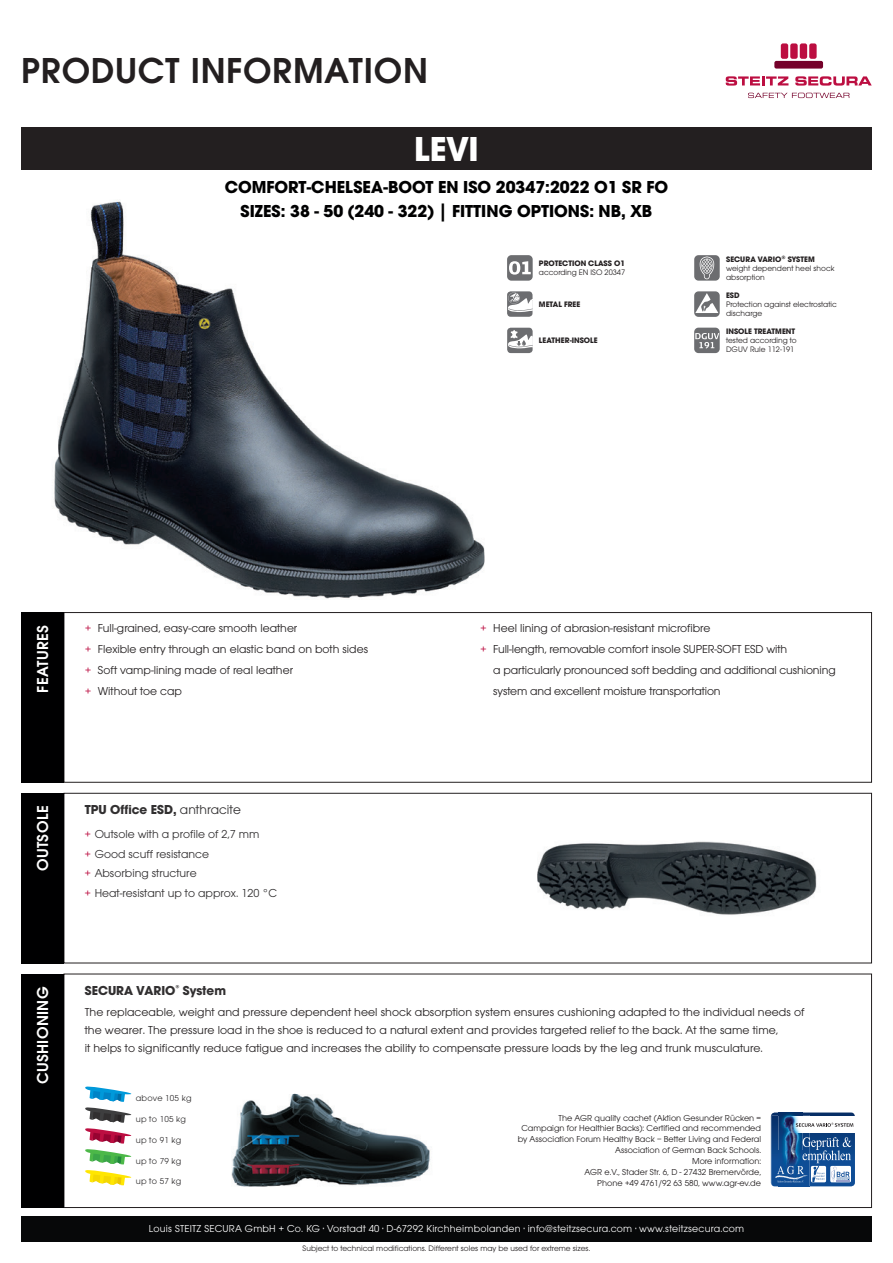
<style>
.page{position:relative;width:893px;height:1263px;background:#fff}
.page>*{position:absolute;margin:0;border:0;box-sizing:border-box;transform-origin:0 0}
.t1{font:600 37.5px "Avant Gard Goth EF";letter-spacing:.02em;color:#231f20}
.t2{font:700 36px "Avant Gard Goth EF";color:#fff}
.t3{font:700 18px/24px "Avant Gard Goth EF";color:#000001;text-align:center}
.t4{font:600 16.5px "Avant Gard Goth EF";letter-spacing:.02em;color:#fff}
.t5{font:700 13.5px "Avant Gard Goth EF";color:#312f30}
.t6{font:12px/21px "Avant Gard Goth EF";letter-spacing:.005em;color:#231f20}
.t7{font:12px/19.5px "Avant Gard Goth EF";color:#312f30}
.t8{font:12px/21px "Avant Gard Goth EF";color:#bc0e41;text-align:justify}
.t9{font:10.5px "Avant Gard Goth EF";letter-spacing:.02em;color:#fff}
.t10{font:9px/10.8px "Avant Gard Goth EF";color:#231f20;text-align:right}
.t11{font:9px "Avant Gard Goth EF";letter-spacing:.02em;color:#312f30}
.t12{font:8.25px/9px "Avant Gard Goth EF";color:#231f20}
.t13{font:700 8.25px "Avant Gard Goth EF";color:#231f20}
.s1{font-weight:400}
.s2{color:#bc0e41}
</style>
<div class="page">
<div style="left:64px;top:612px;width:808px;height:170px;border:1px solid #231f20"></div>
<div style="left:64px;top:793px;width:808px;height:170px;border:1px solid #231f20"></div>
<div style="left:64px;top:974px;width:808px;height:234px;border:1px solid #231f20"></div>
<div style="left:21px;top:1216px;width:851px;height:26px;background:#070809"></div>
<svg style="left:726px;top:76px;width:62px;height:10px"></svg>
<svg style="left:795px;top:76px;width:77px;height:10px"></svg>
<div style="left:774px;top:61px;width:49px;height:8px;background:#75012a;border-radius:2px"></div>
<div style="left:781px;top:43px;width:7px;height:16px;background:#bc0e41;border-radius:2px"></div>
<div style="left:790px;top:43px;width:8px;height:16px;background:#bc0e41;border-radius:2px"></div>
<div style="left:800px;top:43px;width:7px;height:16px;background:#bc0e41;border-radius:2px"></div>
<div style="left:809px;top:43px;width:8px;height:16px;background:#bc0e41;border-radius:2px"></div>
<svg style="left:748px;top:93px;width:101px;height:5px"></svg>
<div style="left:21px;top:128px;width:851px;height:42px;background:#231f20"></div>
<div style="left:21px;top:612px;width:43px;height:170px;background:#000001"></div>
<div style="left:21px;top:793px;width:43px;height:170px;background:#000001"></div>
<div style="left:21px;top:974px;width:43px;height:234px;background:#000001"></div>
<img style="left:54px;top:201px;width:462px;height:398px">
<svg style="left:85px;top:1086px;width:46px;height:100px"></svg>
<img style="left:231px;top:1093px;width:200px;height:94px">
<svg style="left:771px;top:1112px;width:84px;height:75px"></svg>
<img style="left:537px;top:841px;width:280px;height:74px">
<div style="left:507px;top:255px;width:26px;height:26px;background:#6c6d70;border-radius:4px"></div>
<svg style="left:509px;top:261px;width:22px;height:14px"></svg>
<div style="left:694px;top:255px;width:26px;height:26px;background:#6c6d70;border-radius:4px"></div>
<svg style="left:700px;top:257px;width:14px;height:22px"></svg>
<div style="left:507px;top:291px;width:25px;height:26px;background:#6c6d70;border-radius:4px"></div>
<svg style="left:508px;top:292px;width:25px;height:20px"></svg>
<div style="left:694px;top:291px;width:26px;height:26px;background:#6c6d70;border-radius:4px"></div>
<svg style="left:695px;top:293px;width:23px;height:20px"></svg>
<div style="left:507px;top:328px;width:26px;height:25px;background:#6c6d70;border-radius:4px"></div>
<svg style="left:508px;top:330px;width:25px;height:18px"></svg>
<div style="left:694px;top:328px;width:26px;height:25px;background:#6c6d70;border-radius:4px"></div>
<svg style="left:695px;top:333px;width:24px;height:16px"></svg>
<h1 class="t1" style="left:21px;top:48px;width:408px">PRODUCT INFORMATION</h1>
<h2 class="t2" style="left:414px;top:127px;width:66px">LEVI</h2>
<h3 class="t3" style="left:225px;top:175px;width:445px">COMFORT-CHELSEA-BOOT EN ISO 20347:2022 O1 SR FO<br>SIZES: 38 - 50 (240 - 322) | FITTING OPTIONS: NB, XB</h3>
<p class="t13" style="left:539px;top:258px;width:88px">PROTECTION CLASS O1</p>
<p class="t12" style="left:539px;top:268px;width:88px">according EN ISO 20347</p>
<p class="t13" style="left:539px;top:299px;width:43px">METAL FREE</p>
<p class="t13" style="left:539px;top:335px;width:60px">LEATHER-INSOLE</p>
<p class="t13" style="left:726px;top:254px;width:90px">SECURA VARIO® SYSTEM</p>
<p class="t12" style="left:726px;top:263px;width:110px">weight dependent heel shock absorption</p>
<p class="t13" style="left:726px;top:290px;width:15px">ESD</p>
<p class="t12" style="left:726px;top:300px;width:112px">Protection against electrostatic discharge</p>
<p class="t13" style="left:726px;top:326px;width:71px">INSOLE TREATMENT</p>
<p class="t12" style="left:726px;top:336px;width:72px">tested according to<br>DGUV Rule 112-191</p>
<h3 class="t4" style="left:33px;top:693px;width:69px;rotate:-90deg">FEATURES</h3>
<p class="t8" style="left:85px;top:618px;width:7px">+ + + +</p>
<p class="t6" style="left:98px;top:618px;width:272px">Full-grained, easy-care smooth leather<br>Flexible entry through an elastic band on both sides Soft vamp-lining made of real leather<br>Without toe cap</p>
<p class="t8" style="left:480px;top:618px;width:7px">+ +</p>
<p class="t6" style="left:493px;top:618px;width:344px">Heel lining of abrasion-resistant microfibre<br>Full-length, removable comfort insole SUPER-SOFT ESD with<br>a particularly pronounced soft bedding and additional cushioning system and excellent moisture transportation</p>
<h3 class="t4" style="left:33px;top:871px;width:67px;rotate:-90deg">OUTSOLE</h3>
<h3 class="t4" style="left:33px;top:1084px;width:99px;rotate:-90deg">CUSHIONING</h3>
<p class="t5" style="left:85px;top:801px;width:158px">TPU Office ESD, <span class="s1">anthracite</span></p>
<p class="t7" style="left:85px;top:825px;width:194px"><span class="s2">+</span> Outsole with a profile of 2,7 mm<br><span class="s2">+</span> Good scuff resistance<br><span class="s2">+</span> Absorbing structure<br><span class="s2">+</span> Heat-resistant up to approx. 120 °C</p>
<p class="t5" style="left:85px;top:983px;width:143px">SECURA VARIO<sup>®</sup> System</p>
<p class="t6" style="left:85px;top:1002px;width:721px;line-height:18px">The replaceable, weight and pressure dependent heel shock absorption system ensures cushioning adapted to the individual needs of the wearer. The pressure load in the shoe is reduced to a natural extent and provides targeted relief to the back. At the same time,<br>it helps to significantly reduce fatigue and increases the ability to compensate pressure loads by the leg and trunk musculature.</p>
<p class="t11" style="left:136px;top:1093px;width:57px">above 105 kg</p>
<p class="t11" style="left:136px;top:1113px;width:52px">up to 105 kg</p>
<p class="t11" style="left:136px;top:1134px;width:47px">up to 91 kg</p>
<p class="t11" style="left:136px;top:1155px;width:47px">up to 79 kg</p>
<p class="t11" style="left:136px;top:1176px;width:47px">up to 57 kg</p>
<p class="t10" style="left:518px;top:1112px;width:245px">The AGR quality cachet (Aktion Gesunder Rücken = Campaign for Healthier Backs): Certified and recommended by Association Forum Healthy Back – Better Living and Federal Association of German Back Schools.<br>More information:<br>AGR e.V., Stader Str. 6, D - 27432 Bremervörde,<br>Phone +49 4761/92 63 580, www.agr-ev.de</p>
<p class="t9" style="left:149px;top:1223px;width:597px">Louis STEITZ SECURA GmbH + Co. KG · Vorstadt 40 · D-67292 Kirchheimbolanden · info@steitzsecura.com · www.steitzsecura.com</p>
<p class="t12" style="left:303px;top:1244px;width:289px">Subject to technical modifications. Different soles may be used for extreme sizes.</p>
</div>
